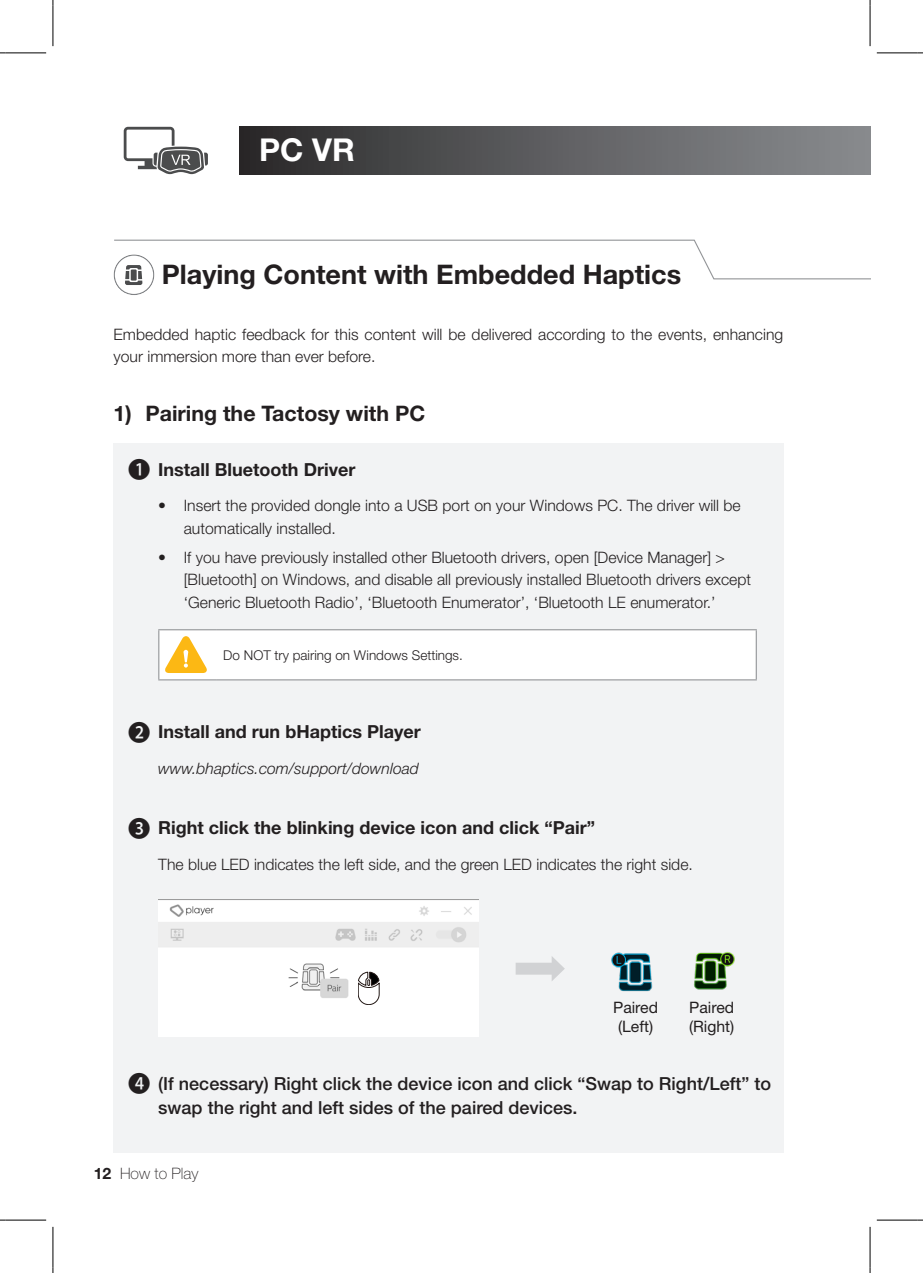
<style>
.page{position:relative;width:923px;height:1273px;background:#fff}
.page>*{position:absolute;margin:0;border:0;box-sizing:border-box;transform-origin:0 0}
.Heading1{font:700 31.5px "Helvetica Neue";color:#fff}
.Heading2{font:700 27px "Helvetica Neue";color:#231f20}
.Heading3-2{font:700 21.38px "Helvetica Neue";color:#231f20}
.t1{font:500 18px/24.8px "Helvetica Neue";color:#231f20}
.t2{font:700 18px "Helvetica Neue";color:#231f20}
.Body1{font:300 15.75px/22.5px "Helvetica Neue";color:#231f20}
.OL_blew{font:300 15.75px "Helvetica Neue";color:#231f20}
.OL_blew-2{font:italic 300 15.75px "Helvetica Neue";color:#231f20}
.t3{font:15.75px "Helvetica Neue";color:#231f20}
.t4{font:100 15.75px "Helvetica Neue";color:#231f20}
.Note_body{font:300 13.5px "Helvetica Neue";color:#231f20}
.s1{font-family:"Glyphs ENG";font-weight:400;font-size:22.5px}
.s2{font-weight:700}
</style>
<div class="page">
<div style="left:113px;top:444px;width:670px;height:709px;background:#f2f3f4"></div>
<hr style="left:158px;top:629px;width:59px;height:1px;background:#939598">
<hr style="left:158px;top:630px;width:1px;height:49px;background:#939598">
<hr style="left:217px;top:629px;width:539px;height:1px;background:#939598">
<hr style="left:158px;top:679px;width:59px;height:1px;background:#939598">
<svg style="left:159px;top:630px;width:597px;height:50px"></svg>
<img style="left:158px;top:901px;width:320px;height:136px">
<img style="left:611px;top:952px;width:42px;height:40px">
<svg style="left:515px;top:956px;width:49px;height:25px"></svg>
<svg style="left:358px;top:972px;width:21px;height:33px"></svg>
<img style="left:694px;top:952px;width:40px;height:38px">
<svg style="left:124px;top:127px;width:84px;height:47px"></svg>
<div style="left:240px;top:127px;width:629px;height:47px;background:linear-gradient(to right,#2d2b2c,#8c8e92)"></div>
<svg style="left:113px;top:239px;width:756px;height:56px"></svg>
<hr style="left:0;top:53px;width:34px;height:1px;background:#000">
<hr style="left:888px;top:53px;width:34px;height:1px;background:#000">
<hr style="left:0;top:1220px;width:34px;height:1px;background:#000">
<hr style="left:888px;top:1220px;width:34px;height:1px;background:#000">
<hr style="left:53px;top:0;width:1px;height:34px;background:#000">
<hr style="left:53px;top:1239px;width:1px;height:34px;background:#000">
<hr style="left:869px;top:0;width:1px;height:34px;background:#000">
<hr style="left:869px;top:1239px;width:1px;height:34px;background:#000">
<hr style="left:6px;top:53px;width:40px;height:1px;background:#000">
<hr style="left:876px;top:53px;width:41px;height:1px;background:#000">
<hr style="left:6px;top:1220px;width:40px;height:1px;background:#000">
<hr style="left:876px;top:1220px;width:41px;height:1px;background:#000">
<hr style="left:53px;top:6px;width:1px;height:40px;background:#000">
<hr style="left:53px;top:1227px;width:1px;height:40px;background:#000">
<hr style="left:869px;top:6px;width:1px;height:40px;background:#000">
<hr style="left:869px;top:1227px;width:1px;height:40px;background:#000">
<p class="Heading1" style="left:259px;top:130px;width:97px">PC VR</p>
<p class="Heading2" style="left:162px;top:258px;width:520px">Playing Content with Embedded Haptics</p>
<p class="Body1" style="left:113px;top:322px;width:671px">Embedded haptic feedback for this content will be delivered according to the events, enhancing your immersion more than ever before.</p>
<p class="Heading3-2" style="left:113px;top:400px;width:313px">1) Pairing the Tactosy with PC</p>
<p class="t2" style="left:126px;top:458px;width:230px"><span class="s1">1</span> Install Bluetooth Driver</p>
<p class="Body1" style="left:184px;top:494px;width:558px;text-indent:-26px">• Insert the provided dongle into a USB port on your Windows PC. The driver will be automatically installed.</p>
<p class="Body1" style="left:184px;top:546px;width:568px;text-indent:-26px">• If you have previously installed other Bluetooth drivers, open [Device Manager] &gt; [Bluetooth] on Windows, and disable all previously installed Bluetooth drivers except ‘Generic Bluetooth Radio’, ‘Bluetooth Enumerator’, ‘Bluetooth LE enumerator.’</p>
<p class="Note_body" style="left:223px;top:647px;width:241px">Do NOT try pairing on Windows Settings.</p>
<p class="t2" style="left:126px;top:721px;width:296px"><span class="s1">2</span> Install and run bHaptics Player</p>
<p class="OL_blew-2" style="left:158px;top:759px;width:262px">www.bhaptics.com/support/download</p>
<p class="t2" style="left:126px;top:817px;width:470px"><span class="s1">3</span> Right click the blinking device icon and click “Pair”</p>
<p class="OL_blew" style="left:158px;top:855px;width:536px">The blue LED indicates the left side, and the green LED indicates the right side.</p>
<p class="t3" style="left:689px;top:998px;width:46px">Paired</p>
<p class="t3" style="left:688px;top:1017px;width:47px">(Right)</p>
<p class="t1" style="left:158px;top:1071px;width:614px;text-indent:-32px"><span class="s1">4</span> (If necessary) Right click the device icon and click “Swap to Right/Left” to swap the right and left sides of the paired devices.</p>
<p class="t3" style="left:613px;top:998px;width:46px">Paired</p>
<p class="t3" style="left:618px;top:1017px;width:36px">(Left)</p>
<p class="t4" style="left:94px;top:1165px;width:106px"><span class="s2">12</span> How to Play</p>
</div>
